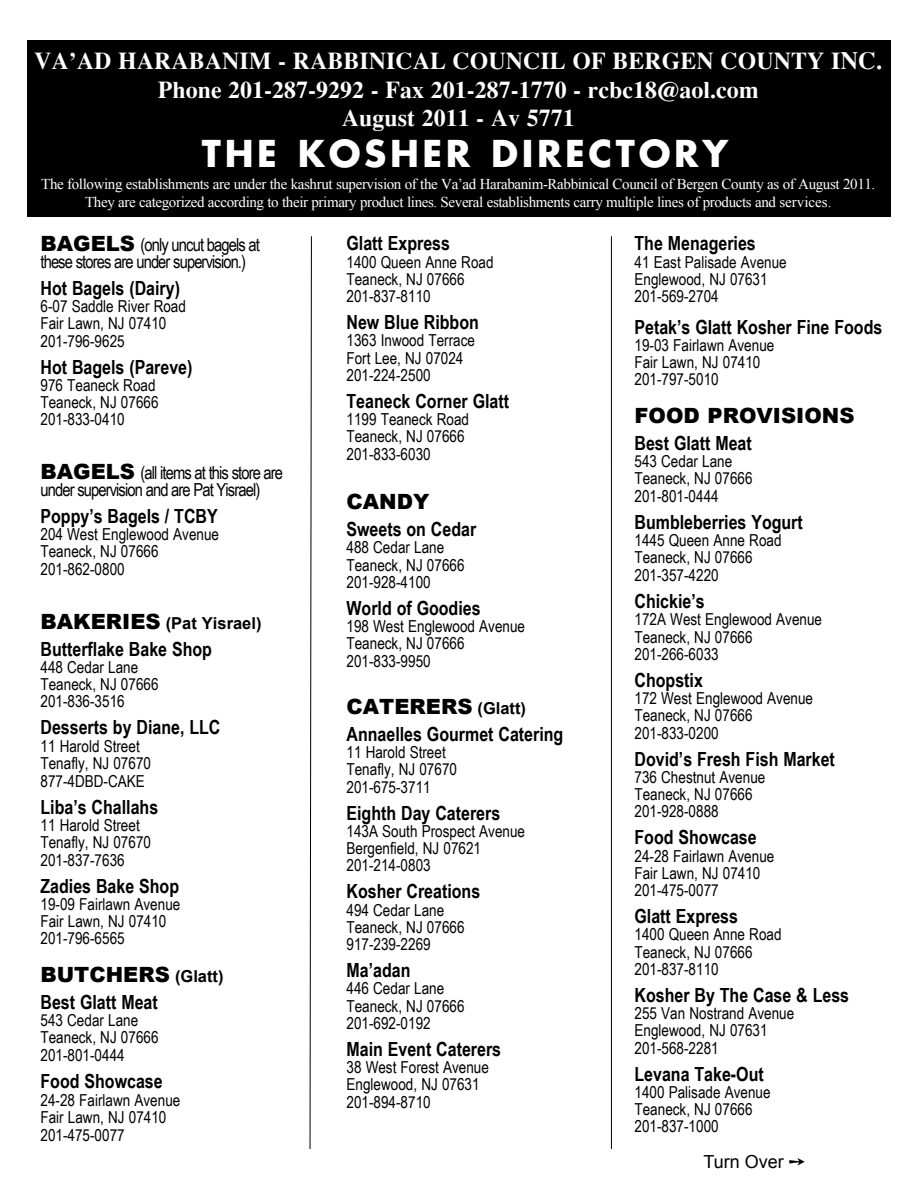
<style>
.page{position:relative;width:918px;height:1188px;background:#fff}
.page>*{position:absolute;margin:0;border:0;box-sizing:border-box;transform-origin:0 0}
.t1{font:700 36px "Futura";letter-spacing:.1em;color:#fff}
.t2{font:700 24px/28.5px "Times";color:#fff;text-align:center}
.t3{font:900 21px "Arial";color:#000}
.t4{font:700 19.5px "Arial Narrow";color:#000}
.t5{font:18px/16.5px "Arial Narrow";letter-spacing:-.05em;color:#000}
.t6{font:18px "Arial";color:#000}
.t7{font:16.5px/17.2px "Arial Narrow";color:#000}
.t8{font:700 16.5px "Arial";color:#000}
.t9{font:15px/18px "Times New Roman";letter-spacing:-.025em;color:#fff;text-align:center}
.s1{font-size:24.75px}
.s2{font-family:"Arial";font-weight:900;font-size:21px}
.s3{font-weight:900;font-size:21px}
.s4{font-weight:700;font-size:16.5px}
</style>
<div class="page">
<div style="left:27px;top:40px;width:864px;height:177px;background:#000"></div>
<svg style="left:309px;top:236px;width:3px;height:913px"></svg>
<hr style="left:611px;top:236px;width:1px;height:913px;background:#000">
<h2 class="t2" style="left:34px;top:46px;width:850px">VA’AD HARABANIM - RABBINICAL COUNCIL OF BERGEN COUNTY I<span class="s1">NC.<br></span>Phone 201-287-9292 - Fax 201-287-1770 - rcbc18@aol.com<br>August 2011 - Av 5771</h2>
<h1 class="t1" style="left:202px;top:128px;width:528px">THE KOSHER DIRECTORY</h1>
<p class="t9" style="left:41px;top:175px;width:836px">The following establishments are under the kashrut supervision of the Va’ad Harabanim-Rabbinical Council of Bergen County as of August 2011.<br>They are categorized according to their primary product lines. Several establishments carry multiple lines of products and services.</p>
<p class="t5" style="left:40px;top:236px;width:221px"><span class="s2">BAGELS</span> (only uncut bagels at these stores are under supervision.)</p>
<p class="t4" style="left:40px;top:273px;width:141px">Hot Bagels (Dairy)</p>
<p class="t7" style="left:40px;top:297px;width:147px">6-07 Saddle River Road<br>Fair Lawn, NJ 07410<br>201-796-9625</p>
<p class="t4" style="left:40px;top:352px;width:153px">Hot Bagels (Pareve)</p>
<p class="t7" style="left:40px;top:376px;width:120px">976 Teaneck Road<br>Teaneck, NJ 07666<br>201-833-0410</p>
<p class="t5" style="left:40px;top:464px;width:244px"><span class="s2">BAGELS</span> (all items at this store are under supervision and are Pat Yisrael)</p>
<p class="t4" style="left:40px;top:501px;width:179px">Poppy’s Bagels / TCBY</p>
<p class="t7" style="left:40px;top:525px;width:180px">204 West Englewood Avenue<br>Teaneck, NJ 07666<br>201-862-0800</p>
<p class="t8" style="left:40px;top:612px;width:223px"><span class="s3">BAKERIES</span> (Pat Yisrael)</p>
<p class="t4" style="left:40px;top:634px;width:173px">Butterflake Bake Shop</p>
<p class="t7" style="left:40px;top:658px;width:120px">448 Cedar Lane<br>Teaneck, NJ 07666<br>201-836-3516</p>
<p class="t4" style="left:40px;top:713px;width:181px">Desserts by Diane, LLC</p>
<p class="t7" style="left:40px;top:736px;width:112px">11 Harold Street<br>Tenafly, NJ 07670<br>877-4DBD-CAKE</p>
<p class="t4" style="left:40px;top:792px;width:119px">Liba’s Challahs</p>
<p class="t7" style="left:40px;top:816px;width:112px">11 Harold Street<br>Tenafly, NJ 07670<br>201-837-7636</p>
<p class="t4" style="left:40px;top:871px;width:140px">Zadies Bake Shop</p>
<p class="t7" style="left:40px;top:895px;width:141px">19-09 Fairlawn Avenue<br>Fair Lawn, NJ 07410<br>201-796-6565</p>
<p class="t3" style="left:40px;top:959px;width:185px">BUTCHERS <span class="s4">(Glatt)</span></p>
<p class="t4" style="left:40px;top:987px;width:119px">Best Glatt Meat</p>
<p class="t7" style="left:40px;top:1011px;width:120px">543 Cedar Lane<br>Teaneck, NJ 07666<br>201-801-0444</p>
<p class="t4" style="left:40px;top:1067px;width:124px">Food Showcase</p>
<p class="t7" style="left:40px;top:1090px;width:141px">24-28 Fairlawn Avenue<br>Fair Lawn, NJ 07410<br>201-475-0077</p>
<p class="t4" style="left:346px;top:229px;width:105px">Glatt Express</p>
<p class="t7" style="left:346px;top:253px;width:149px">1400 Queen Anne Road<br>Teaneck, NJ 07666<br>201-837-8110</p>
<p class="t4" style="left:346px;top:308px;width:134px">New Blue Ribbon</p>
<p class="t7" style="left:346px;top:331px;width:130px">1363 Inwood Terrace<br>Fort Lee, NJ 07024<br>201-224-2500</p>
<p class="t4" style="left:346px;top:386px;width:164px">Teaneck Corner Glatt</p>
<p class="t7" style="left:346px;top:410px;width:124px">1199 Teaneck Road<br>Teaneck, NJ 07666<br>201-833-6030</p>
<p class="t3" style="left:346px;top:486px;width:84px">CANDY</p>
<p class="t4" style="left:346px;top:515px;width:131px">Sweets on Cedar</p>
<p class="t7" style="left:346px;top:538px;width:120px">488 Cedar Lane<br>Teaneck, NJ 07666<br>201-928-4100</p>
<p class="t4" style="left:346px;top:593px;width:136px">World of Goodies</p>
<p class="t7" style="left:346px;top:617px;width:180px">198 West Englewood Avenue<br>Teaneck, NJ 07666<br>201-833-9950</p>
<p class="t3" style="left:346px;top:691px;width:181px">CATERERS <span class="s4">(Glatt)</span></p>
<p class="t4" style="left:346px;top:719px;width:218px">Annaelles Gourmet Catering</p>
<p class="t7" style="left:346px;top:743px;width:112px">11 Harold Street<br>Tenafly, NJ 07670<br>201-675-3711</p>
<p class="t4" style="left:346px;top:798px;width:155px">Eighth Day Caterers</p>
<p class="t7" style="left:346px;top:822px;width:180px">143A South Prospect Avenue<br>Bergenfield, NJ 07621<br>201-214-0803</p>
<p class="t4" style="left:346px;top:877px;width:135px">Kosher Creations</p>
<p class="t7" style="left:346px;top:901px;width:120px">494 Cedar Lane<br>Teaneck, NJ 07666<br>917-239-2269</p>
<p class="t4" style="left:346px;top:956px;width:65px">Ma’adan</p>
<p class="t7" style="left:347px;top:979px;width:120px">446 Cedar Lane<br>Teaneck, NJ 07666<br>201-692-0192</p>
<p class="t4" style="left:347px;top:1034px;width:156px">Main Event Caterers</p>
<p class="t7" style="left:347px;top:1058px;width:144px">38 West Forest Avenue<br>Englewood, NJ 07631<br>201-894-8710</p>
<p class="t4" style="left:634px;top:229px;width:123px">The Menageries</p>
<p class="t7" style="left:634px;top:253px;width:154px">41 East Palisade Avenue<br>Englewood, NJ 07631<br>201-569-2704</p>
<p class="t4" style="left:634px;top:312px;width:249px">Petak’s Glatt Kosher Fine Foods</p>
<p class="t7" style="left:634px;top:336px;width:141px">19-03 Fairlawn Avenue<br>Fair Lawn, NJ 07410<br>201-797-5010</p>
<p class="t3" style="left:634px;top:400px;width:222px">FOOD PROVISIONS</p>
<p class="t4" style="left:634px;top:428px;width:119px">Best Glatt Meat</p>
<p class="t7" style="left:634px;top:452px;width:120px">543 Cedar Lane<br>Teaneck, NJ 07666<br>201-801-0444</p>
<p class="t4" style="left:634px;top:507px;width:170px">Bumbleberries Yogurt</p>
<p class="t7" style="left:634px;top:531px;width:149px">1445 Queen Anne Road<br>Teaneck, NJ 07666<br>201-357-4220</p>
<p class="t4" style="left:634px;top:587px;width:72px">Chickie’s</p>
<p class="t7" style="left:634px;top:610px;width:189px">172A West Englewood Avenue<br>Teaneck, NJ 07666<br>201-266-6033</p>
<p class="t4" style="left:634px;top:665px;width:70px">Chopstix</p>
<p class="t7" style="left:634px;top:689px;width:180px">172 West Englewood Avenue<br>Teaneck, NJ 07666<br>201-833-0200</p>
<p class="t4" style="left:634px;top:744px;width:202px">Dovid’s Fresh Fish Market</p>
<p class="t7" style="left:634px;top:768px;width:132px">736 Chestnut Avenue<br>Teaneck, NJ 07666<br>201-928-0888</p>
<p class="t4" style="left:634px;top:823px;width:124px">Food Showcase</p>
<p class="t7" style="left:634px;top:847px;width:141px">24-28 Fairlawn Avenue<br>Fair Lawn, NJ 07410<br>201-475-0077</p>
<p class="t4" style="left:634px;top:902px;width:105px">Glatt Express</p>
<p class="t7" style="left:634px;top:925px;width:149px">1400 Queen Anne Road<br>Teaneck, NJ 07666<br>201-837-8110</p>
<p class="t4" style="left:634px;top:980px;width:216px">Kosher By The Case &amp; Less</p>
<p class="t7" style="left:634px;top:1004px;width:161px">255 Van Nostrand Avenue<br>Englewood, NJ 07631<br>201-568-2281</p>
<p class="t4" style="left:634px;top:1059px;width:131px">Levana Take-Out</p>
<p class="t7" style="left:634px;top:1083px;width:138px">1400 Palisade Avenue<br>Teaneck, NJ 07666<br>201-837-1000</p>
<p class="t6" style="left:704px;top:1150px;width:103px">Turn Over ➙</p>
</div>
